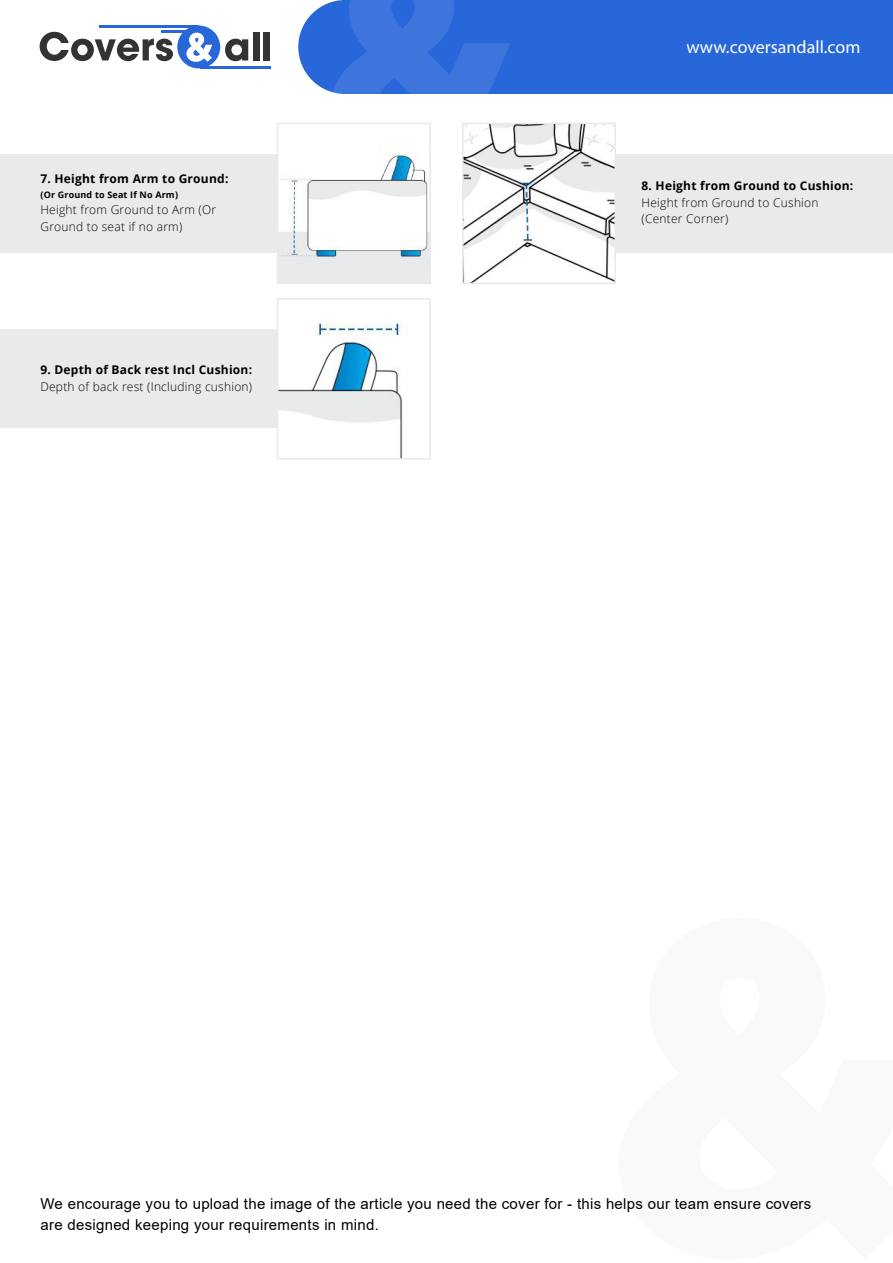
<style>
.page{position:relative;width:893px;height:1263px;background:#fff}
.page>*{position:absolute;margin:0;border:0;box-sizing:border-box;transform-origin:0 0}
.t1{font:18px "Myriad Pro";color:#fff}
.t2{font:15px/21px "Arial";letter-spacing:.02em;color:#000}
.t3{font:300 12px/16.5px "Open Sans";letter-spacing:.02em;color:#000}
.t4{font:700 12px "Open Sans";letter-spacing:.02em;color:#000}
.t5{font:700 9px "Open Sans";letter-spacing:.02em;color:#000}
</style>
<div class="page">
<div style="left:0;top:154px;width:293px;height:98px;background:#e9eaeb"></div>
<img style="left:280px;top:154px;width:148px;height:127px">
<div style="left:299px;top:259px;width:129px;height:13px;background:#e9eaeb"></div>
<div style="left:277px;top:123px;width:154px;height:161px;border:2px solid #eaeaea"></div>
<div style="left:0;top:330px;width:293px;height:98px;background:#e9eaeb"></div>
<img style="left:280px;top:323px;width:123px;height:134px">
<div style="left:277px;top:298px;width:154px;height:162px;border:2px solid #eaeaea"></div>
<svg style="left:40px;top:32px;width:133px;height:29px"></svg>
<svg style="left:225px;top:39px;width:23px;height:22px"></svg>
<div style="left:253px;top:32px;width:6px;height:28px;background:#333"></div>
<div style="left:264px;top:32px;width:6px;height:28px;background:#333"></div>
<hr style="left:99px;top:26px;width:100px;height:2px;background:#2867d9">
<hr style="left:161px;top:31px;width:38px;height:2px;background:#2867d9">
<hr style="left:200px;top:66px;width:70px;height:2px;background:#2867d9">
<div style="left:177px;top:26px;width:43px;height:42px;background:#2867d9;border-radius:50%"></div>
<svg style="left:186px;top:33px;width:26px;height:29px"></svg>
<div style="left:298px;top:0;width:595px;height:94px;background:#2867d9"></div>
<svg style="left:332px;top:0;width:178px;height:94px;background:#356fda"></svg>
<div style="left:600px;top:154px;width:293px;height:98px;background:#e9eaeb"></div>
<img style="left:465px;top:126px;width:148px;height:155px">
<div style="left:462px;top:123px;width:154px;height:161px;border:2px solid #eaeaea"></div>
<p class="t4" style="left:40px;top:170px;width:190px">7. Height from Arm to Ground:</p>
<p class="t5" style="left:40px;top:188px;width:139px">(Or Ground to Seat If No Arm)</p>
<p class="t3" style="left:40px;top:201px;width:177px">Height from Ground to Arm (Or<br>Ground to seat if no arm)</p>
<p class="t4" style="left:40px;top:361px;width:213px">9. Depth of Back rest Incl Cushion:</p>
<p class="t3" style="left:40px;top:378px;width:213px">Depth of back rest (Including cushion)</p>
<p class="t1" style="left:686px;top:36px;width:175px">www.coversandall.com</p>
<p class="t4" style="left:641px;top:178px;width:213px">8. Height from Ground to Cushion:</p>
<p class="t3" style="left:641px;top:194px;width:179px">Height from Ground to Cushion (Center Corner)</p>
<p class="t2" style="left:40px;top:1193px;width:772px">We encourage you to upload the image of the article you need the cover for - this helps our team ensure covers are designed keeping your requirements in mind.</p>
</div>
